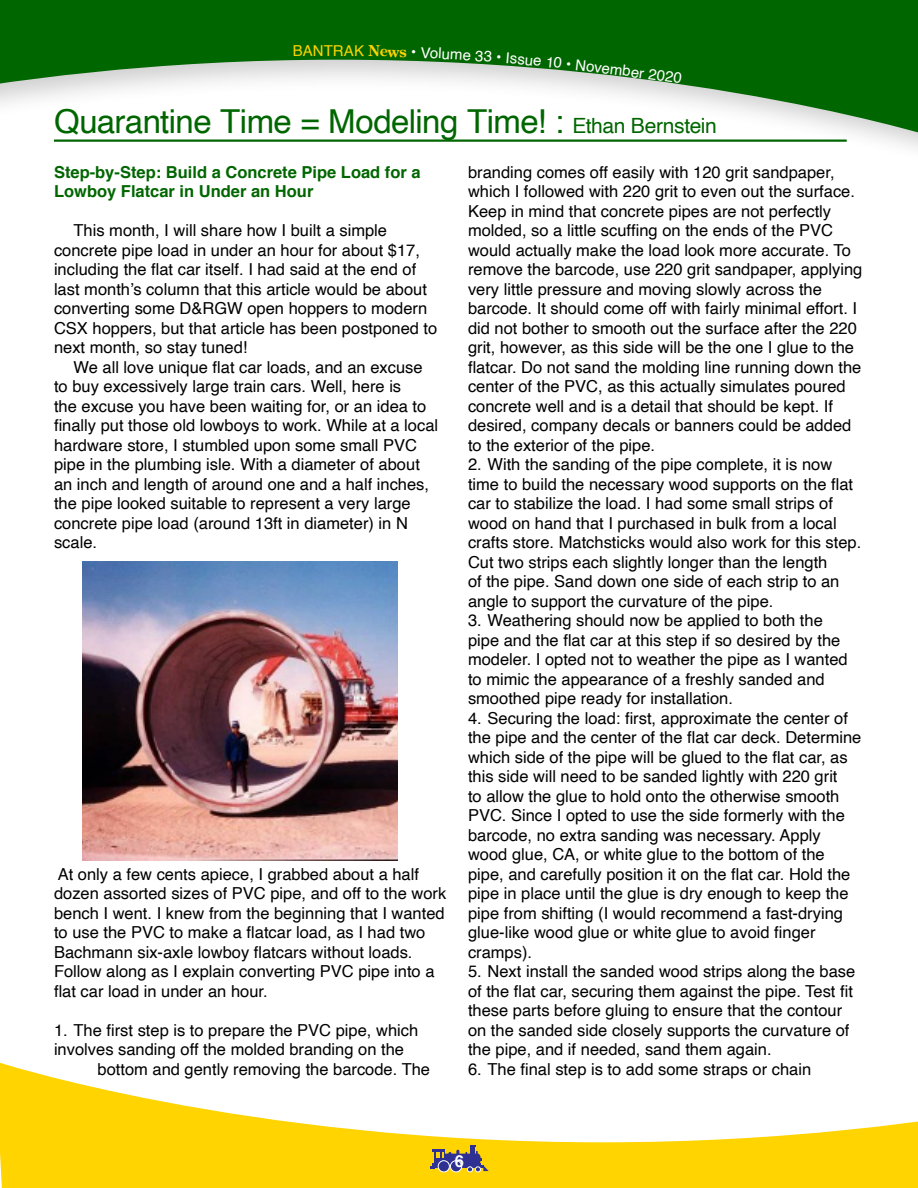
<style>
.page{position:relative;width:918px;height:1188px;background:#fff}
.page>*{position:absolute;margin:0;border:0;box-sizing:border-box;transform-origin:0 0}
.t1{font:33px "Helvetica";letter-spacing:-.02em;color:#060}
.t2{font:16.5px/19.5px "Helvetica";color:#000}
.t3{font:700 16.5px/19.5px "Helvetica";color:#060}
.t4{font:700 16.5px "Helvetica";color:#fff}
.t5{font:15px "Helvetica";color:#fff}
.t6{font:15px "Helvetica";color:#ffd400}
.t7{font:700 15px "Century Old Style Std";color:#ffd400}
.s1{font-family:"Helvetica";font-weight:400}
.s2{font-size:21px}
</style>
<div class="page">
<svg style="left:0;top:1062px;width:918px;height:126px;fill:#ffd400"></svg>
<svg style="left:0;top:0;width:918px;height:141px;fill:#060"></svg>
<div style="left:415px;top:1144px;width:86px;height:44px;background:#ffd400"></div>
<svg style="left:430px;top:1145px;width:59px;height:27px"></svg>
<hr style="left:54px;top:140px;width:793px;height:2px;background:#060">
<img style="left:82px;top:562px;width:315px;height:298px">
<svg style="left:294px;top:45px;width:19px;height:11px"></svg>
<svg style="left:400px;top:47px;width:31px;height:11px"></svg>
<svg style="left:463px;top:50px;width:29px;height:12px"></svg>
<svg style="left:547px;top:56px;width:24px;height:12px"></svg>
<p class="t6" style="left:313px;top:39px;width:43px">NTRA</p>
<p class="t7" style="left:354px;top:41px;width:47px;rotate:1deg"><span class="s1">K</span> New</p>
<p class="t5" style="left:431px;top:41px;width:34px;rotate:3deg">olum</p>
<p class="t5" style="left:497px;top:45px;width:47px;rotate:5deg">• Issue</p>
<p class="t5" style="left:577px;top:53px;width:57px;rotate:7deg">Novemb</p>
<p class="t5" style="left:633px;top:60px;width:53px;rotate:8deg">er 2020</p>
<h1 class="t1" style="left:54px;top:96px;width:664px">Quarantine Time = Modeling Time! : <span class="s2">Ethan Bernstein</span></h1>
<p class="t3" style="left:54px;top:162px;width:368px">Step-by-Step: Build a Concrete Pipe Load for a<br>Lowboy Flatcar in Under an Hour</p>
<p class="t2" style="left:54px;top:221px;width:385px;text-indent:20px">This month, I will share how I built a simple concrete pipe load in under an hour for about $17, including the flat car itself. I had said at the end of last month’s column that this article would be about converting some D&amp;RGW open hoppers to modern CSX hoppers, but that article has been postponed to next month, so stay tuned!</p>
<p class="t2" style="left:54px;top:358px;width:386px;text-indent:20px">We all love unique flat car loads, and an excuse to buy excessively large train cars. Well, here is<br>the excuse you have been waiting for, or an idea to finally put those old lowboys to work. While at a local hardware store, I stumbled upon some small PVC pipe in the plumbing isle. With a diameter of about an inch and length of around one and a half inches, the pipe looked suitable to represent a very large concrete pipe load (around 13ft in diameter) in N scale.</p>
<p class="t2" style="left:468px;top:163px;width:396px">branding comes off easily with 120 grit sandpaper, which I followed with 220 grit to even out the surface.<br>Keep in mind that concrete pipes are not perfectly molded, so a little scuffing on the ends of the PVC would actually make the load look more accurate. To remove the barcode, use 220 grit sandpaper, applying very little pressure and moving slowly across the barcode. It should come off with fairly minimal effort. I did not bother to smooth out the surface after the 220 grit, however, as this side will be the one I glue to the flatcar. Do not sand the molding line running down the center of the PVC, as this actually simulates poured concrete well and is a detail that should be kept. If desired, company decals or banners could be added to the exterior of the pipe.</p>
<p class="t2" style="left:468px;top:455px;width:395px">2. With the sanding of the pipe complete, it is now time to build the necessary wood supports on the flat car to stabilize the load. I had some small strips of wood on hand that I purchased in bulk from a local crafts store. Matchsticks would also work for this step.<br>Cut two strips each slightly longer than the length<br>of the pipe. Sand down one side of each strip to an angle to support the curvature of the pipe.</p>
<p class="t2" style="left:468px;top:611px;width:381px">3. Weathering should now be applied to both the pipe and the flat car at this step if so desired by the modeler. I opted not to weather the pipe as I wanted to mimic the appearance of a freshly sanded and smoothed pipe ready for installation.</p>
<p class="t2" style="left:468px;top:709px;width:395px">4. Securing the load: first, approximate the center of the pipe and the center of the flat car deck. Determine which side of the pipe will be glued to the flat car, as this side will need to be sanded lightly with 220 grit<br>to allow the glue to hold onto the otherwise smooth PVC. Since I opted to use the side formerly with the barcode, no extra sanding was necessary. Apply wood glue, CA, or white glue to the bottom of the pipe, and carefully position it on the flat car. Hold the pipe in place until the glue is dry enough to keep the pipe from shifting (I would recommend a fast-drying glue-like wood glue or white glue to avoid finger cramps).</p>
<p class="t2" style="left:468px;top:962px;width:389px">5. Next install the sanded wood strips along the base of the flat car, securing them against the pipe. Test fit these parts before gluing to ensure that the contour on the sanded side closely supports the curvature of the pipe, and if needed, sand them again.</p>
<p class="t2" style="left:468px;top:1060px;width:345px">6. The final step is to add some straps or chain</p>
<p class="t2" style="left:54px;top:865px;width:394px">At only a few cents apiece, I grabbed about a half dozen assorted sizes of PVC pipe, and off to the work bench I went. I knew from the beginning that I wanted to use the PVC to make a flatcar load, as I had two Bachmann six-axle lowboy flatcars without loads.<br>Follow along as I explain converting PVC pipe into a flat car load in under an hour.</p>
<p class="t2" style="left:54px;top:1021px;width:366px">1. The first step is to prepare the PVC pipe, which</p>
<p class="t2" style="left:54px;top:1040px;width:352px">involves sanding off the molded branding on the</p>
<p class="t2" style="left:97px;top:1060px;width:334px">bottom and gently removing the barcode. The</p>
<p class="t4" style="left:455px;top:1148px;width:11px">6</p>
</div>
